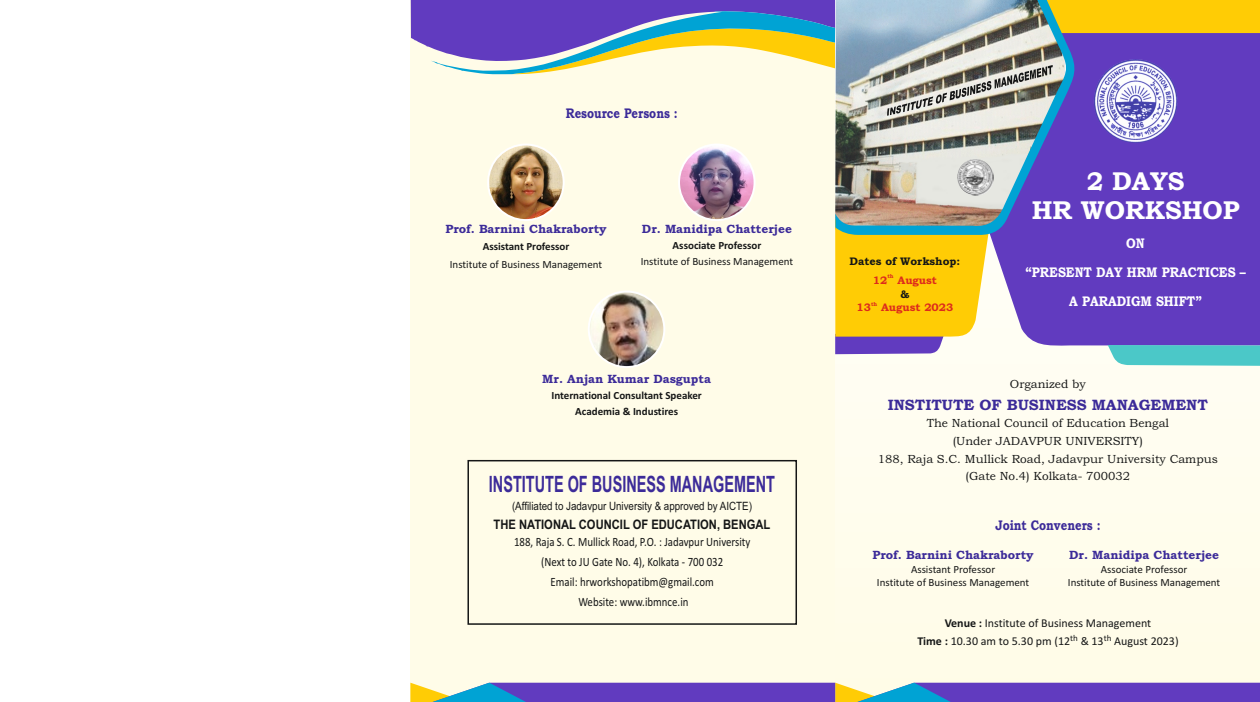
<style>
.page{position:relative;width:1260px;height:702px;background:#fff}
.page>*{position:absolute;margin:0;border:0;box-sizing:border-box;transform-origin:0 0}
.t1{font:700 25.9px/29.1px "Bookman Old Style";color:#fff;text-align:center}
.t2{font:700 22.5px "Arial";color:#3c2b99;scale:.64 1}
.t3{font:700 15px "Bookman Old Style";color:#3c2b99}
.t4{font:700 14px/29.1px "Bookman Old Style";color:#fff;text-align:center;scale:.86 1}
.t5{font:700 14px "Bookman Old Style";color:#3c2b99;scale:.81 1}
.t6{font:700 13.1px "Arial";color:#151616;scale:.85 1}
.t7{font:12.7px/20.2px "Calibri";color:#151616;text-align:center;scale:.85 1}
.t8{font:700 12px "Bookman Old Style";color:#3c2b99}
.t9{font:12px "Calibri";color:#151616}
.t10{font:11.8px/17.7px "Bookman Old Style";color:#151616;text-align:center}
.t11{font:11.4px "Arial";color:#151616;scale:.85 1}
.t12{font:11px/13.4px "Calibri";color:#151616;text-align:center}
.t13{font:700 11px/16.3px "Calibri";color:#151616;text-align:center}
.t14{font:700 11px "Bookman Old Style";color:#dd2b1c}
.t15{font:700 11px "Bookman Old Style";color:#151616}
.t16{font:9px "Calibri";color:#151616}
.t17{font:700 5.5px "Bookman Old Style";color:#dd2b1c}
.s1{font-weight:700}
</style>
<div class="page">
<div style="left:410px;top:0;width:425px;height:702px;background:#fffce8"></div>
<div style="left:835px;top:0;width:425px;height:702px;background:#fffded"></div>
<div style="left:467px;top:460px;width:330px;height:165px;border:2px solid #151616"></div>
<div style="left:964px;top:0;width:296px;height:35px;background:#ffcc05"></div>
<div style="left:990px;top:33px;width:270px;height:313px;background:#613bbf"></div>
<img style="left:1094px;top:59px;width:83px;height:84px">
<svg style="left:410px;top:683px;width:850px;height:19px;background:#685ab9"></svg>
<img style="left:488px;top:145px;width:76px;height:75px;border-radius:50%">
<div style="left:487px;top:144px;width:78px;height:77px;border:2px solid #fff;border-radius:50%"></div>
<img style="left:679px;top:145px;width:76px;height:75px;border-radius:50%">
<div style="left:678px;top:144px;width:78px;height:77px;border:2px solid #fff;border-radius:50%"></div>
<img style="left:589px;top:292px;width:75px;height:75px;border-radius:37px">
<div style="left:588px;top:291px;width:77px;height:77px;border:2px solid #fff;border-radius:50%"></div>
<svg style="left:411px;top:0;width:424px;height:75px"></svg>
<svg style="left:1108px;top:345px;width:152px;height:21px;background:#57caca"></svg>
<svg style="left:835px;top:235px;width:154px;height:119px;background:#efc22e"></svg>
<img style="left:835px;top:0;width:244px;height:235px">
<p class="t5" style="left:566px;top:108px;width:140px">Resource Persons :</p>
<p class="t8" style="left:445px;top:224px;width:163px">Prof. Barnini Chakraborty</p>
<p class="t13" style="left:483px;top:239px;width:88px">Assistant Professor</p>
<p class="t12" style="left:450px;top:258px;width:154px">Institute of Business Management</p>
<p class="t8" style="left:642px;top:224px;width:151px">Dr. Manidipa Chatterjee</p>
<p class="t13" style="left:673px;top:238px;width:90px">Associate Professor</p>
<p class="t12" style="left:641px;top:255px;width:154px">Institute of Business Management</p>
<p class="t8" style="left:542px;top:374px;width:170px">Mr. Anjan Kumar Dasgupta</p>
<p class="t13" style="left:551px;top:388px;width:152px">International Consultant Speaker<br>Academia &amp; Industires</p>
<h2 class="t2" style="left:489px;top:475px;width:448px">INSTITUTE OF BUSINESS MANAGEMENT</h2>
<p class="t11" style="left:512px;top:502px;width:284px">(Affiliated to Jadavpur University &amp; approved by AICTE)</p>
<p class="t6" style="left:494px;top:520px;width:327px">THE NATIONAL COUNCIL OF EDUCATION, BENGAL</p>
<p class="t7" style="left:514px;top:532px;width:280px">188, Raja S. C. Mullick Road, P.O. : Jadavpur University (Next to JU Gate No. 4), Kolkata - 700 032<br>Email: hrworkshopatibm@gmail.com<br>Website: www.ibmnce.in</p>
<p class="t15" style="left:850px;top:257px;width:112px">Dates of Workshop:</p>
<p class="t15" style="left:901px;top:290px;width:10px">&amp;</p>
<p class="t17" style="left:887px;top:274px;width:8px">th</p>
<p class="t14" style="left:873px;top:276px;width:66px">12 August</p>
<p class="t17" style="left:871px;top:302px;width:8px">th</p>
<p class="t14" style="left:856px;top:304px;width:98px">13 August 2023</p>
<h1 class="t1" style="left:1032px;top:169px;width:209px">2 DAYS<br>HR WORKSHOP</h1>
<p class="t4" style="left:1025px;top:230px;width:258px">ON<br>“PRESENT DAY HRM PRACTICES –<br>A PARADIGM SHIFT”</p>
<p class="t10" style="left:1010px;top:376px;width:77px">Organized by</p>
<p class="t10" style="left:878px;top:416px;width:342px">The National Council of Education Bengal<br>(Under JADAVPUR UNIVERSITY)<br>188, Raja S.C. Mullick Road, Jadavpur University Campus (Gate No.4) Kolkata- 700032</p>
<h3 class="t3" style="left:888px;top:399px;width:322px">INSTITUTE OF BUSINESS MANAGEMENT</h3>
<p class="t5" style="left:996px;top:520px;width:131px">Joint Conveners :</p>
<p class="t8" style="left:1069px;top:550px;width:151px">Dr. Manidipa Chatterjee</p>
<p class="t12" style="left:1068px;top:563px;width:154px">Associate Professor<br>Institute of Business Management</p>
<p class="t8" style="left:872px;top:550px;width:163px">Prof. Barnini Chakraborty</p>
<p class="t12" style="left:877px;top:563px;width:154px">Assistant Professor<br>Institute of Business Management</p>
<p class="t9" style="left:945px;top:618px;width:208px"><span class="s1">Venue :</span> Institute of Business Management</p>
<p class="t16" style="left:1070px;top:634px;width:9px">th</p>
<p class="t16" style="left:1104px;top:634px;width:9px">th</p>
<p class="t9" style="left:917px;top:636px;width:263px"><span class="s1">Time :</span> 10.30 am to 5.30 pm (12 &amp; 13 August 2023)</p>
</div>
